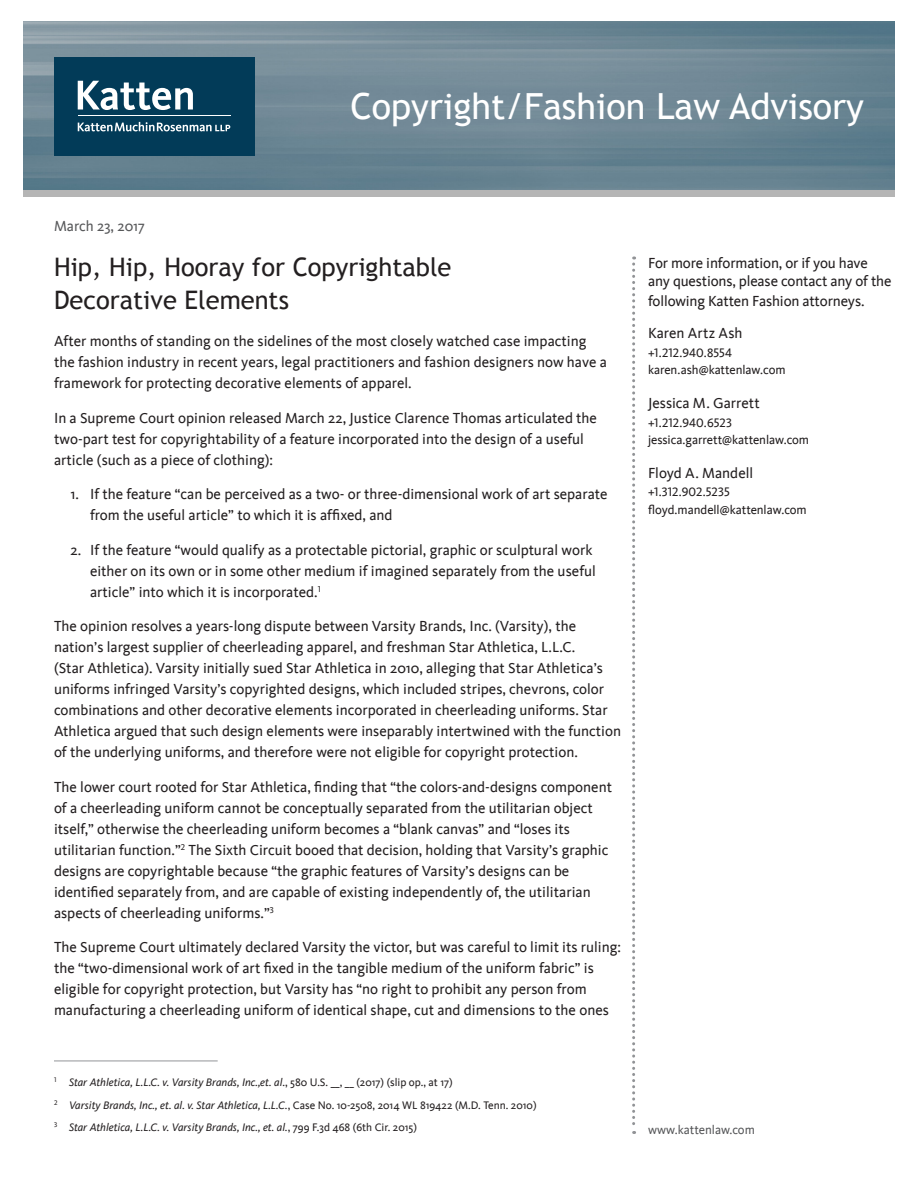
<style>
.page{position:relative;width:918px;height:1188px;background:#fff}
.page>*{position:absolute;margin:0;border:0;box-sizing:border-box;transform-origin:0 0}
.t1{font:36px "Trebuchet MS";color:#fff}
.t2{font:25.5px/33px "Trebuchet MS";color:#231f20}
.t3{font:15px/21px "Kievit";color:#231f20}
.Alpha{font:15px "Kievit";color:#57585a}
.t4{font:12.75px/17.2px "Kievit";letter-spacing:-.005em;color:#231f20}
.t5{font:12.75px "Kievit";color:#57585a}
.t6{font:italic 11.25px/22.5px "Kievit";color:#231f20}
.s1{font-style:normal}
.s2{font-family:"Kievit Book SC"}
</style>
<div class="page">
<svg style="left:632px;top:256px;width:3px;height:878px"></svg>
<img style="left:24px;top:22px;width:870px;height:168px">
<div style="left:23px;top:190px;width:871px;height:7px;background:#b5b5b5"></div>
<div style="left:54px;top:57px;width:201px;height:98px;background:#023b58"></div>
<svg style="left:78px;top:81px;width:115px;height:29px"></svg>
<hr style="left:78px;top:116px;width:152px;height:1px;background:#fff">
<svg style="left:78px;top:122px;width:152px;height:9px"></svg>
<hr style="left:54px;top:1061px;width:164px;height:1px;background:#939598">
<p class="Alpha" style="left:54px;top:217px;width:93px">March 23, 2017</p>
<p class="t1" style="left:350px;top:85px;width:515px">Copyright/Fashion Law Advisory</p>
<p class="t2" style="left:54px;top:250px;width:399px">Hip, Hip, Hooray for Copyrightable<br>Decorative Elements</p>
<p class="t3" style="left:54px;top:331px;width:554px">After months of standing on the sidelines of the most closely watched case impacting the fashion industry in recent years, legal practitioners and fashion designers now have a framework for protecting decorative elements of apparel.</p>
<p class="t3" style="left:54px;top:407px;width:545px">In a Supreme Court opinion released March 22, Justice Clarence Thomas articulated the two-part test for copyrightability of a feature incorporated into the design of a useful article (such as a piece of clothing):</p>
<p class="t3" style="left:90px;top:484px;width:519px;text-indent:-20px">1. If the feature “can be perceived as a two- or three-dimensional work of art separate from the useful article” to which it is affixed, and</p>
<p class="t3" style="left:90px;top:539px;width:507px;text-indent:-20px">2. If the feature “would qualify as a protectable pictorial, graphic or sculptural work either on its own or in some other medium if imagined separately from the useful article” into which it is incorporated.<sup>1</sup></p>
<p class="t3" style="left:54px;top:616px;width:569px">The opinion resolves a years-long dispute between Varsity Brands, Inc. (Varsity), the nation’s largest supplier of cheerleading apparel, and freshman Star Athletica, L.L.C.<br>(Star Athletica). Varsity initially sued Star Athletica in 2010, alleging that Star Athletica’s uniforms infringed Varsity’s copyrighted designs, which included stripes, chevrons, color combinations and other decorative elements incorporated in cheerleading uniforms. Star Athletica argued that such design elements were inseparably intertwined with the function of the underlying uniforms, and therefore were not eligible for copyright protection.</p>
<p class="t3" style="left:54px;top:776px;width:560px">The lower court rooted for Star Athletica, finding that “the colors-and-designs component of a cheerleading uniform cannot be conceptually separated from the utilitarian object itself,” otherwise the cheerleading uniform becomes a “blank canvas” and “loses its utilitarian function.”<sup>2</sup> The Sixth Circuit booed that decision, holding that Varsity’s graphic designs are copyrightable because “the graphic features of Varsity’s designs can be identified separately from, and are capable of existing independently of, the utilitarian aspects of cheerleading uniforms.”<sup>3</sup></p>
<p class="t3" style="left:54px;top:937px;width:569px">The Supreme Court ultimately declared Varsity the victor, but was careful to limit its ruling: the “two-dimensional work of art fixed in the tangible medium of the uniform fabric” is eligible for copyright protection, but Varsity has “no right to prohibit any person from manufacturing a cheerleading uniform of identical shape, cut and dimensions to the ones</p>
<p class="t6" style="left:54px;top:1071px;width:484px"><sup>1</sup> Star Athletica, L.L.C. v. Varsity Brands, Inc.,et. al<span class="s1">., 580 U.S. __, __ (2017) (slip op., at 17)<br></span><sup>2</sup> Varsity Brands, Inc., et. al. v. Star Athletica, L.L.C.<span class="s1">, Case No. 10-2508, 2014 WL 819422 (M.D. Tenn. 2010)<br></span><sup>3</sup> Star Athletica, L.L.C. v. Varsity Brands, Inc., et. al.<span class="s1">, 799 F.3d 468 (6th Cir. 2015)</span></p>
<p class="t3" style="left:648px;top:253px;width:245px;line-height:19.2px">For more information, or if you have any questions, please contact any of the following Katten Fashion attorneys.</p>
<p class="t3" style="left:648px;top:323px;width:96px">Karen Artz Ash</p>
<p class="t4" style="left:648px;top:344px;width:139px"><span class="s2">+1.212.940.8554 </span>karen.ash@kattenlaw.com</p>
<p class="t3" style="left:648px;top:393px;width:113px">Jessica M. Garrett</p>
<p class="t4" style="left:648px;top:414px;width:163px"><span class="s2">+1.212.940.6523 </span>jessica.garrett@kattenlaw.com</p>
<p class="t3" style="left:648px;top:462px;width:107px">Floyd A. Mandell</p>
<p class="t4" style="left:648px;top:484px;width:160px"><span class="s2">+1.312.902.5235 </span>floyd.mandell@kattenlaw.com</p>
<p class="t5" style="left:648px;top:1122px;width:108px">www.kattenlaw.com</p>
</div>
